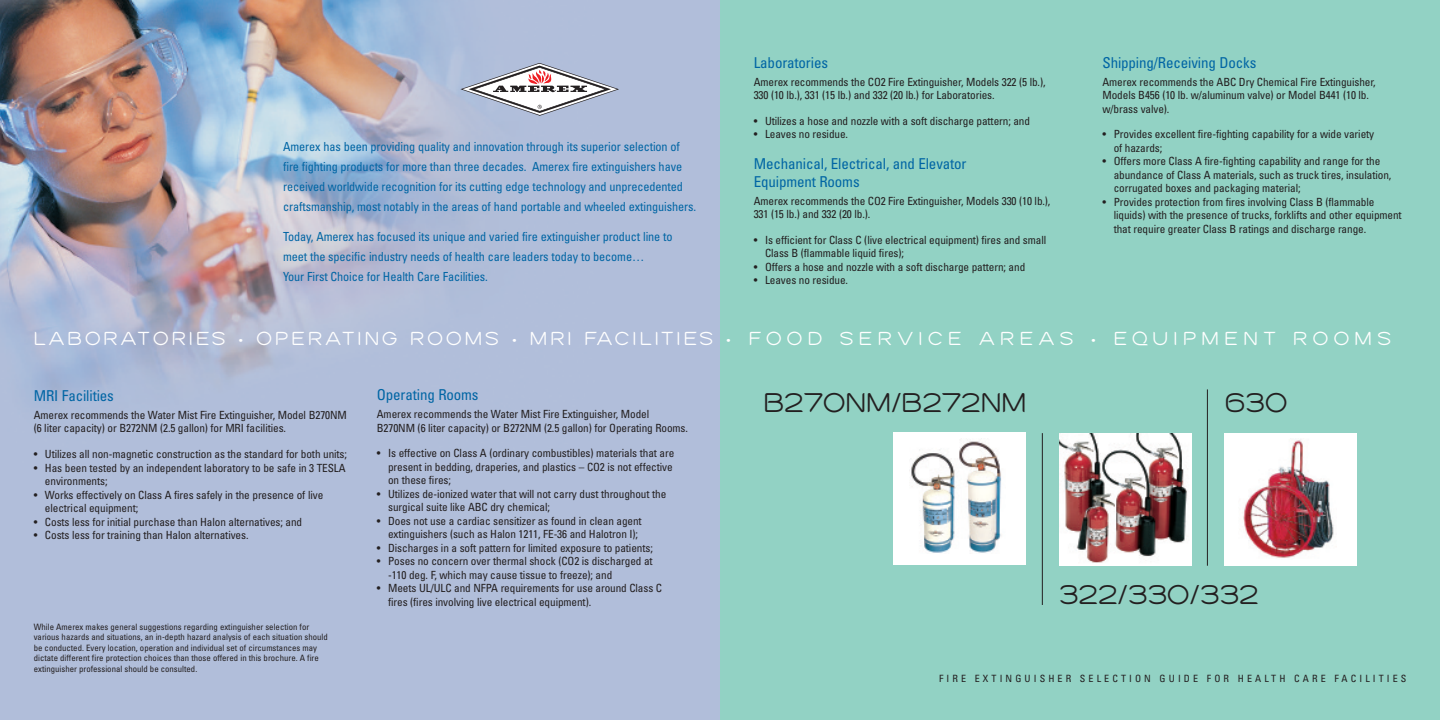
<style>
.page{position:relative;width:1440px;height:720px;background:#fff}
.page>*{position:absolute;margin:0;border:0;box-sizing:border-box;transform-origin:0 0}
.t1{font:28.75px "Cabourg";color:#231f20}
.t2{font:20px "Cabourg";letter-spacing:.155em;color:#fff}
.t3{font:condensed 15px/17.5px "Univers";letter-spacing:-.01em;color:#0065a4}
.t4{font:condensed 12.5px/20px "Univers";letter-spacing:-.01em;color:#0065a4}
.t5{font:condensed 11.25px/13.5px "Univers";letter-spacing:-.01em;color:#231f20}
.t6{font:condensed 10px "Univers";letter-spacing:.31em;color:#231f20}
.t7{font:condensed 8.75px/10.5px "Univers";color:#231f20}
</style>
<div class="page">
<img style="left:0;top:0;width:720px;height:720px">
<div style="left:720px;top:0;width:720px;height:720px;background:#92d2c4"></div>
<div style="left:893px;top:433px;width:133px;height:132px;background:#fff"></div>
<img style="left:909px;top:441px;width:93px;height:112px">
<div style="left:1224px;top:433px;width:133px;height:133px;background:#fff"></div>
<img style="left:1243px;top:439px;width:91px;height:119px">
<img style="left:1059px;top:433px;width:132px;height:133px">
<hr style="left:1042px;top:433px;width:1px;height:172px;background:#231f20">
<hr style="left:1207px;top:389px;width:1px;height:177px;background:#231f20">
<svg style="left:461px;top:63px;width:158px;height:53px"></svg>
<p class="t4" style="left:283px;top:137px;width:414px">Amerex has been providing quality and innovation through its superior selection of fire fighting products for more than three decades. Amerex fire extinguishers have received worldwide recognition for its cutting edge technology and unprecedented craftsmanship, most notably in the areas of hand portable and wheeled extinguishers.</p>
<p class="t4" style="left:283px;top:227px;width:391px">Today, Amerex has focused its unique and varied fire extinguisher product line to meet the specific industry needs of health care leaders today to become…<br>Your First Choice for Health Care Facilities.</p>
<h3 class="t3" style="left:754px;top:55px;width:76px">Laboratories</h3>
<p class="t5" style="left:754px;top:76px;width:293px">Amerex recommends the CO2 Fire Extinguisher, Models 322 (5 lb.),<br>330 (10 lb.), 331 (15 lb.) and 332 (20 lb.) for Laboratories.</p>
<p class="t5" style="left:754px;top:115px;width:278px">• Utilizes a hose and nozzle with a soft discharge pattern; and</p>
<p class="t5" style="left:754px;top:128px;width:96px">• Leaves no residue.</p>
<h3 class="t3" style="left:754px;top:156px;width:214px">Mechanical, Electrical, and Elevator<br>Equipment Rooms</h3>
<p class="t5" style="left:754px;top:195px;width:298px">Amerex recommends the CO2 Fire Extinguisher, Models 330 (10 lb.),<br>331 (15 lb.) and 332 (20 lb.).</p>
<p class="t5" style="left:765px;top:234px;width:283px;text-indent:-11px">• Is efficient for Class C (live electrical equipment) fires and small<br>Class B (flammable liquid fires);</p>
<p class="t5" style="left:754px;top:261px;width:273px">• Offers a hose and nozzle with a soft discharge pattern; and</p>
<p class="t5" style="left:754px;top:275px;width:96px">• Leaves no residue.</p>
<h3 class="t3" style="left:1102px;top:55px;width:155px">Shipping/Receiving Docks</h3>
<p class="t5" style="left:1102px;top:76px;width:275px">Amerex recommends the ABC Dry Chemical Fire Extinguisher,<br>Models B456 (10 lb. w/aluminum valve) or Model B441 (10 lb. w/brass valve).</p>
<p class="t5" style="left:1114px;top:128px;width:262px;text-indent:-11px">• Provides excellent fire-fighting capability for a wide variety of hazards;</p>
<p class="t5" style="left:1114px;top:155px;width:279px;text-indent:-11px">• Offers more Class A fire-fighting capability and range for the abundance of Class A materials, such as truck tires, insulation, corrugated boxes and packaging material;</p>
<p class="t5" style="left:1114px;top:196px;width:289px;text-indent:-11px">• Provides protection from fires involving Class B (flammable liquids) with the presence of trucks, forklifts and other equipment that require greater Class B ratings and discharge range.</p>
<h2 class="t2" style="left:34px;top:328px;width:1359px">LABORATORIES • OPERATING ROOMS • MRI FACILITIES • FOOD SERVICE AREAS • EQUIPMENT ROOMS</h2>
<h3 class="t3" style="left:34px;top:388px;width:82px">MRI Facilities</h3>
<p class="t5" style="left:34px;top:409px;width:315px">Amerex recommends the Water Mist Fire Extinguisher, Model B270NM (6 liter capacity) or B272NM (2.5 gallon) for MRI facilities.</p>
<p class="t5" style="left:34px;top:448px;width:315px">• Utilizes all non-magnetic construction as the standard for both units;</p>
<p class="t5" style="left:45px;top:462px;width:302px;text-indent:-11px">• Has been tested by an independent laboratory to be safe in 3 TESLA environments;</p>
<p class="t5" style="left:45px;top:489px;width:280px;text-indent:-11px">• Works effectively on Class A fires safely in the presence of live electrical equipment;</p>
<p class="t5" style="left:34px;top:516px;width:270px">• Costs less for initial purchase than Halon alternatives; and</p>
<p class="t5" style="left:34px;top:529px;width:216px">• Costs less for training than Halon alternatives.</p>
<p class="t7" style="left:34px;top:622px;width:296px">While Amerex makes general suggestions regarding extinguisher selection for various hazards and situations, an in-depth hazard analysis of each situation should be conducted. Every location, operation and individual set of circumstances may dictate different fire protection choices than those offered in this brochure. A fire extinguisher professional should be consulted.</p>
<h3 class="t3" style="left:377px;top:387px;width:103px">Operating Rooms</h3>
<p class="t5" style="left:377px;top:408px;width:313px">Amerex recommends the Water Mist Fire Extinguisher, Model<br>B270NM (6 liter capacity) or B272NM (2.5 gallon) for Operating Rooms.</p>
<p class="t5" style="left:388px;top:447px;width:288px;text-indent:-11px">• Is effective on Class A (ordinary combustibles) materials that are present in bedding, draperies, and plastics – CO2 is not effective on these fires;</p>
<p class="t5" style="left:388px;top:488px;width:280px;text-indent:-11px">• Utilizes de-ionized water that will not carry dust throughout the surgical suite like ABC dry chemical;</p>
<p class="t5" style="left:388px;top:515px;width:255px;text-indent:-11px">• Does not use a cardiac sensitizer as found in clean agent extinguishers (such as Halon 1211, FE-36 and Halotron I);</p>
<p class="t5" style="left:377px;top:542px;width:277px">• Discharges in a soft pattern for limited exposure to patients;</p>
<p class="t5" style="left:388px;top:555px;width:266px;text-indent:-11px">• Poses no concern over thermal shock (CO2 is discharged at -110 deg. F, which may cause tissue to freeze); and</p>
<p class="t5" style="left:388px;top:582px;width:276px;line-height:14px;text-indent:-11px">• Meets UL/ULC and NFPA requirements for use around Class C fires (fires involving live electrical equipment).</p>
<h1 class="t1" style="left:764px;top:389px;width:264px">B270NM/B272NM</h1>
<h1 class="t1" style="left:1225px;top:389px;width:64px">630</h1>
<h1 class="t1" style="left:1059px;top:580px;width:201px">322/330/332</h1>
<p class="t6" style="left:939px;top:675px;width:469px">FIRE EXTINGUISHER SELECTION GUIDE FOR HEALTH CARE FACILITIES</p>
</div>
